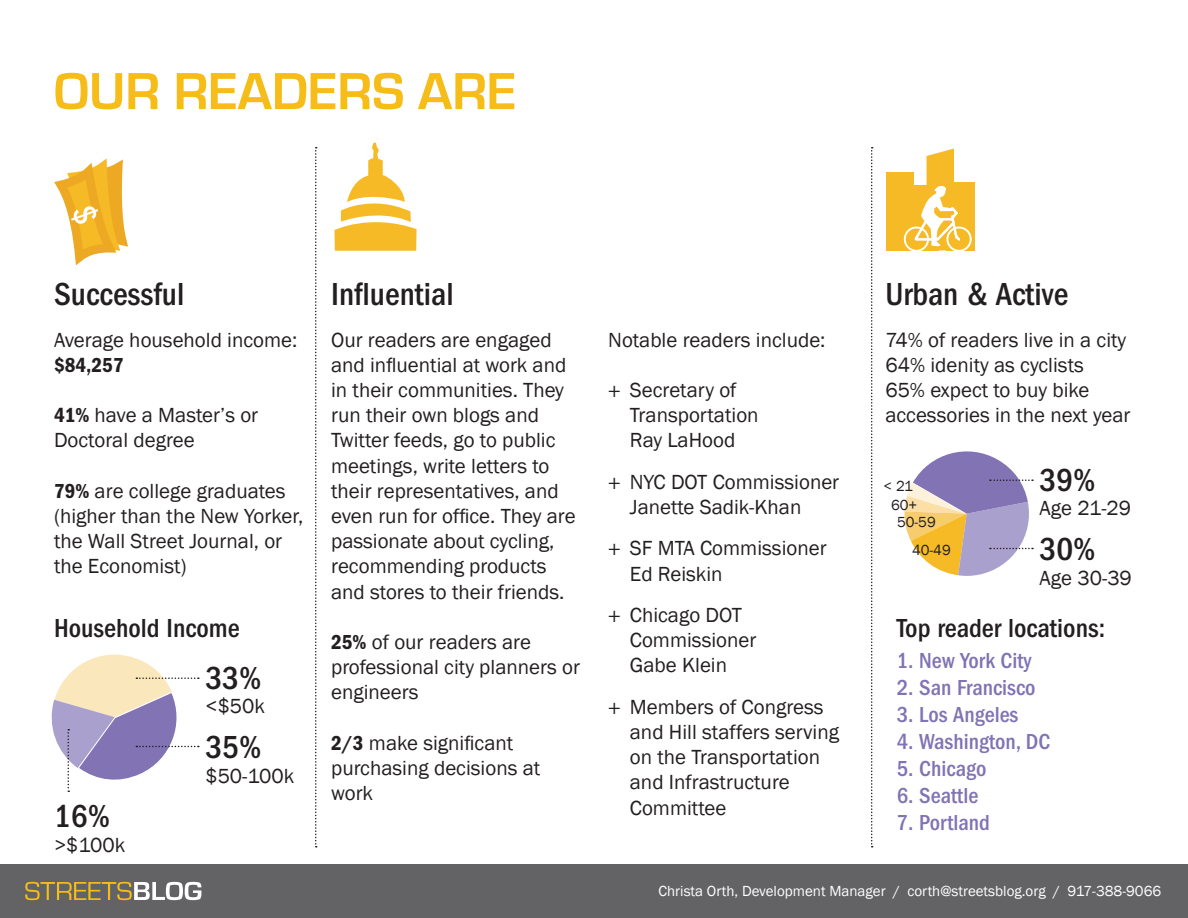
<style>
.page{position:relative;width:1188px;height:918px;background:#fff}
.page>*{position:absolute;margin:0;border:0;box-sizing:border-box;transform-origin:0 0}
.Heading_1{font:700 54px "Eurostile";color:#f6bc17}
.Heading_2{font:500 condensed 33px "Franklin Gothic";color:#231f20}
.Heading_2-2{font:500 condensed 27px "Franklin Gothic";color:#231f20}
.Heading{font:500 condensed 22.5px "Franklin Gothic";color:#8173b4}
.BODY_14pt{font:21px/25.2px "Franklin Gothic";color:#231f20}
.Bullet{font:21px/25.2px "Franklin Gothic";color:#231f20}
.BODY_14pt-2{font:600 condensed 21px "Franklin Gothic";color:#231f20}
.t1{font:15px "Franklin Gothic";color:#fff}
.BODY_14pt-3{font:15px "Franklin Gothic";color:#231f20}
.s1{font-weight:600;font-stretch:condensed}
.s2{font-family:"Myriad Pro"}
</style>
<div class="page">
<div style="left:0;top:864px;width:1188px;height:54px;background:#636366"></div>
<svg style="left:25px;top:882px;width:176px;height:18px"></svg>
<svg style="left:315px;top:147px;width:2px;height:701px"></svg>
<svg style="left:871px;top:147px;width:2px;height:701px"></svg>
<svg style="left:335px;top:142px;width:82px;height:109px"></svg>
<div style="left:887px;top:172px;width:27px;height:78px;background:#f5ba26"></div>
<div style="left:946px;top:182px;width:29px;height:68px;background:#f5ba26"></div>
<svg style="left:904px;top:149px;width:68px;height:102px"></svg>
<svg style="left:54px;top:158px;width:74px;height:107px"></svg>
<svg style="left:904px;top:451px;width:130px;height:125px"></svg>
<svg style="left:51px;top:654px;width:148px;height:138px"></svg>
<p class="Heading_1" style="left:54px;top:62px;width:464px">OUR READERS ARE</p>
<p class="Heading_2" style="left:54px;top:276px;width:132px">Successful</p>
<p class="BODY_14pt" style="left:54px;top:328px;width:245px">Average household income:</p>
<p class="BODY_14pt-2" style="left:54px;top:353px;width:71px">$84,257</p>
<p class="BODY_14pt" style="left:54px;top:403px;width:206px"><span class="s1">41%</span> have a Master’s or<br>Doctoral degree</p>
<p class="BODY_14pt" style="left:54px;top:479px;width:251px"><span class="s1">79%</span> are college graduates (higher than the New Yorker, the Wall Street Journal, or the Economist)</p>
<p class="Heading_2-2" style="left:54px;top:613px;width:187px">Household Income</p>
<p class="Heading_2" style="left:205px;top:660px;width:58px">33%</p>
<p class="BODY_14pt" style="left:205px;top:694px;width:61px">&lt;$50k</p>
<p class="Heading_2" style="left:205px;top:729px;width:58px">35%</p>
<p class="Heading_2" style="left:54px;top:798px;width:58px">16%</p>
<p class="BODY_14pt" style="left:54px;top:833px;width:73px">&gt;$100k</p>
<p class="BODY_14pt" style="left:205px;top:764px;width:90px">$50-100k</p>
<p class="Heading_2" style="left:331px;top:276px;width:124px">Influential</p>
<p class="BODY_14pt" style="left:331px;top:328px;width:246px">Our readers are engaged and influential at work and in their communities. They run their own blogs and<br>Twitter feeds, go to public meetings, write letters to their representatives, and even run for office. They are passionate about cycling, recommending products and stores to their friends.</p>
<p class="BODY_14pt" style="left:331px;top:630px;width:250px"><span class="s1">25%</span> of our readers are professional city planners or engineers</p>
<p class="BODY_14pt" style="left:331px;top:731px;width:211px"><span class="s1">2/3</span> make significant purchasing decisions at work</p>
<p class="BODY_14pt" style="left:608px;top:328px;width:219px">Notable readers include:</p>
<p class="Bullet" style="left:630px;top:378px;width:130px;text-indent:-22px"><span class="s2">+</span> Secretary of<br>Transportation<br>Ray LaHood</p>
<p class="Bullet" style="left:630px;top:470px;width:211px;text-indent:-22px"><span class="s2">+</span> NYC DOT Commissioner<br>Janette Sadik-Khan</p>
<p class="Bullet" style="left:630px;top:536px;width:198px;text-indent:-22px"><span class="s2">+</span> SF MTA Commissioner<br>Ed Reiskin</p>
<p class="Bullet" style="left:630px;top:603px;width:128px;text-indent:-22px"><span class="s2">+</span> Chicago DOT<br>Commissioner<br>Gabe Klein</p>
<p class="Bullet" style="left:630px;top:695px;width:211px;text-indent:-22px"><span class="s2">+</span> Members of Congress and Hill staffers serving on the Transportation and Infrastructure<br>Committee</p>
<p class="Heading_2" style="left:885px;top:276px;width:184px">Urban &amp; Active</p>
<p class="BODY_14pt" style="left:885px;top:328px;width:242px">74% of readers live in a city<br>64% idenity as cyclists</p>
<p class="BODY_14pt" style="left:885px;top:378px;width:247px">65% expect to buy bike accessories in the next year</p>
<p class="BODY_14pt-3" style="left:884px;top:476px;width:31px">&lt; 21</p>
<p class="BODY_14pt-3" style="left:891px;top:496px;width:28px">60+</p>
<p class="BODY_14pt-3" style="left:897px;top:512px;width:40px">50-59</p>
<p class="BODY_14pt-3" style="left:912px;top:541px;width:40px">40-49</p>
<p class="Heading_2" style="left:1040px;top:462px;width:58px">39%</p>
<p class="BODY_14pt" style="left:1040px;top:496px;width:93px">Age 21-29</p>
<p class="Heading_2" style="left:1040px;top:531px;width:58px">30%</p>
<p class="BODY_14pt" style="left:1040px;top:566px;width:94px">Age 30-39</p>
<p class="Heading_2-2" style="left:897px;top:613px;width:210px">Top reader locations:</p>
<p class="Heading" style="left:897px;top:648px;width:136px">1. New York City</p>
<p class="Heading" style="left:897px;top:675px;width:140px">2. San Francisco</p>
<p class="Heading" style="left:897px;top:702px;width:123px">3. Los Angeles</p>
<p class="Heading" style="left:897px;top:729px;width:155px">4. Washington, DC</p>
<p class="Heading" style="left:897px;top:756px;width:91px">5. Chicago</p>
<p class="Heading" style="left:897px;top:783px;width:83px">6. Seattle</p>
<p class="Heading" style="left:897px;top:810px;width:95px">7. Portland</p>
<p class="t1" style="left:658px;top:881px;width:504px">Christa Orth, Development Manager / corth@streetsblog.org / 917-388-9066</p>
</div>
